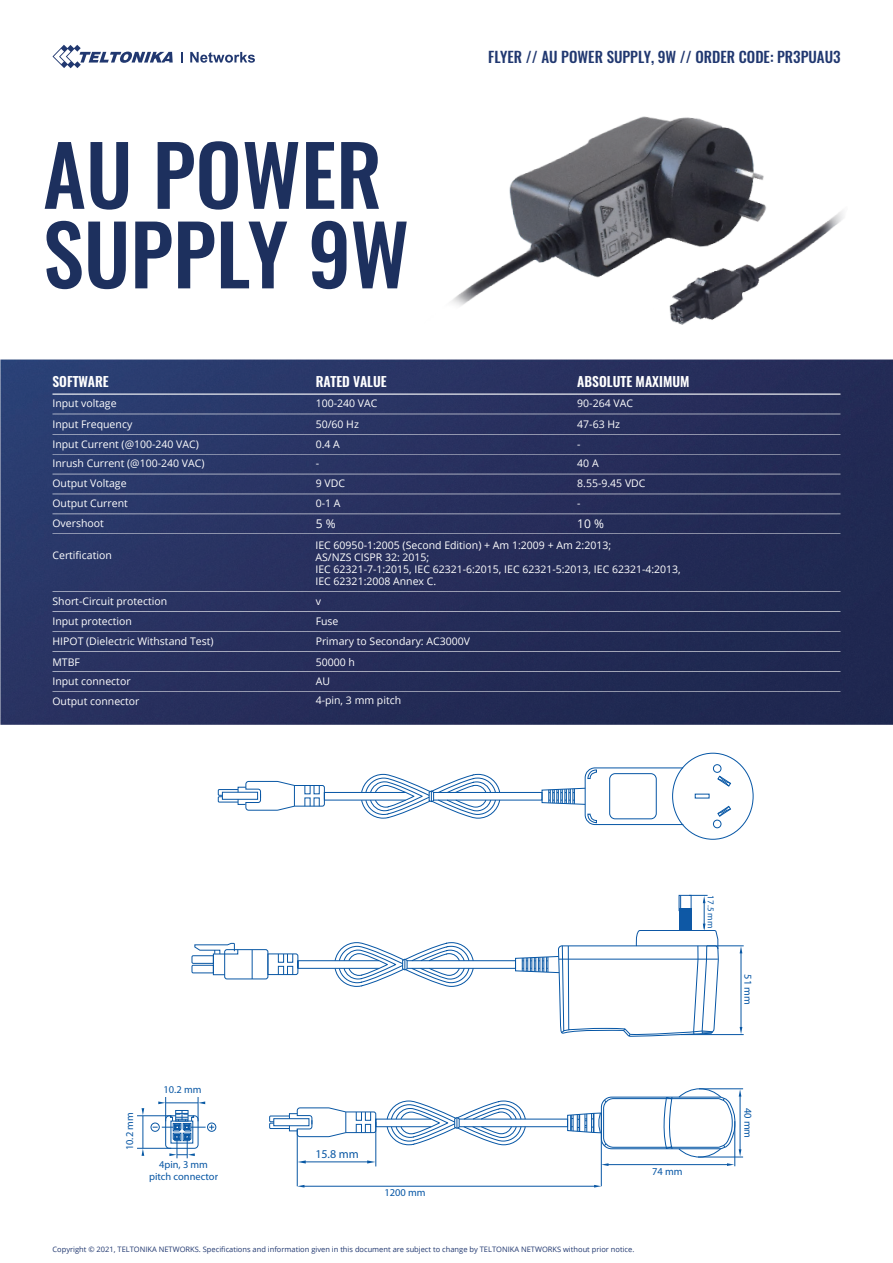
<style>
.page{position:relative;width:893px;height:1263px;background:#fff}
.page>*{position:absolute;margin:0;border:0;box-sizing:border-box;transform-origin:0 0}
.t1{font:500 82.5px/79.5px "Oswald";color:#1d305e}
.t2{font:500 15px "Oswald";color:#213870}
.t3{font:600 13.5px "Oswald";color:#fff}
.t4{font:12px "Myriad Pro";color:#0957a4}
.t5{font:12px "Open Sans";color:#fff}
.t6{font:10.5px/20px "Open Sans";color:#fff}
.t7{font:10.5px/12.6px "Myriad Pro";color:#0957a4;text-align:center}
.t8{font:10.5px "Myriad Pro";color:#0656a5}
.t9{font:9px "Myriad Pro";color:#0656a5}
.t10{font:7.5px "Open Sans";color:#213870}
</style>
<div class="page">
<img style="left:0;top:359px;width:893px;height:419px">
<svg style="left:52px;top:45px;width:121px;height:23px"></svg>
<svg style="left:181px;top:52px;width:2px;height:11px"></svg>
<svg style="left:190px;top:52px;width:65px;height:11px"></svg>
<hr style="left:52px;top:394px;width:788px;height:1px;background:#fff">
<hr style="left:52px;top:414px;width:788px;height:1px;background:#fff">
<hr style="left:52px;top:434px;width:788px;height:1px;background:#fff">
<hr style="left:52px;top:454px;width:788px;height:1px;background:#fff">
<hr style="left:52px;top:474px;width:788px;height:1px;background:#fff">
<hr style="left:52px;top:494px;width:788px;height:1px;background:#fff">
<hr style="left:52px;top:514px;width:788px;height:1px;background:#fff">
<hr style="left:52px;top:533px;width:788px;height:1px;background:#fff">
<hr style="left:52px;top:591px;width:788px;height:1px;background:#fff">
<hr style="left:52px;top:611px;width:788px;height:1px;background:#fff">
<hr style="left:52px;top:631px;width:788px;height:1px;background:#fff">
<hr style="left:52px;top:651px;width:788px;height:1px;background:#fff">
<hr style="left:52px;top:671px;width:788px;height:1px;background:#fff">
<hr style="left:52px;top:691px;width:788px;height:1px;background:#fff">
<img style="left:383px;top:116px;width:510px;height:291px">
<svg style="left:361px;top:774px;width:139px;height:44px"></svg>
<div style="left:324px;top:792px;width:82px;height:8px;border:1px solid #0656a5"></div>
<div style="left:433px;top:792px;width:109px;height:8px;border:1px solid #0656a5"></div>
<svg style="left:542px;top:767px;width:142px;height:58px"></svg>
<div style="left:672px;top:753px;width:81px;height:86px;border:1px solid #0656a5;border-radius:50%"></div>
<svg style="left:717px;top:776px;width:14px;height:10px"></svg>
<svg style="left:717px;top:806px;width:14px;height:11px"></svg>
<div style="left:713px;top:764px;width:8px;height:8px;border:1px solid #0656a5;border-radius:50%"></div>
<div style="left:713px;top:820px;width:8px;height:8px;border:1px solid #0656a5;border-radius:50%"></div>
<hr style="left:681px;top:1034px;width:63px;height:1px;background:#0656a5">
<hr style="left:707px;top:945px;width:37px;height:1px;background:#0656a5">
<hr style="left:699px;top:1088px;width:44px;height:1px;background:#0656a5">
<svg style="left:594px;top:1185px;width:7px;height:2px"></svg>
<hr style="left:303px;top:1186px;width:293px;height:1px;background:#0957a4">
<hr style="left:601px;top:1133px;width:1px;height:53px;background:#0656a5">
<hr style="left:698px;top:1157px;width:45px;height:1px;background:#0656a5">
<svg style="left:218px;top:781px;width:107px;height:29px"></svg>
<svg style="left:252px;top:951px;width:1px;height:26px"></svg>
<div style="left:224px;top:949px;width:44px;height:30px;border:1px solid #0957a4;border-radius:2px"></div>
<svg style="left:192px;top:943px;width:46px;height:32px"></svg>
<svg style="left:268px;top:895px;width:474px;height:271px"></svg>
<hr style="left:297px;top:1129px;width:1px;height:57px;background:#0957a4">
<hr style="left:305px;top:1161px;width:64px;height:1px;background:#0957a4">
<svg style="left:142px;top:1108px;width:2px;height:7px"></svg>
<svg style="left:142px;top:1149px;width:2px;height:7px"></svg>
<div style="left:151px;top:1123px;width:8px;height:8px;border:1px solid #0957a4;border-radius:50%"></div>
<div style="left:207px;top:1123px;width:9px;height:8px;border:1px solid #0957a4;border-radius:50%"></div>
<hr style="left:137px;top:1115px;width:34px;height:1px;background:#0957a4">
<hr style="left:137px;top:1148px;width:34px;height:1px;background:#0957a4">
<hr style="left:143px;top:1116px;width:1px;height:32px;background:#0957a4">
<svg style="left:153px;top:1097px;width:61px;height:61px"></svg>
<hr style="left:166px;top:1102px;width:32px;height:1px;background:#0957a4">
<h1 class="t1" style="left:43px;top:137px;width:368px">AU POWER<br>SUPPLY 9W</h1>
<h2 class="t2" style="left:488px;top:46px;width:354px">FLYER // AU POWER SUPPLY, 9W // ORDER CODE: PR3PUAU3</h2>
<p class="t3" style="left:52px;top:372px;width:58px">SOFTWARE</p>
<p class="t3" style="left:316px;top:372px;width:73px">RATED VALUE</p>
<p class="t3" style="left:577px;top:372px;width:114px">ABSOLUTE MAXIMUM</p>
<p class="t6" style="left:52px;top:393px;width:154px">Input voltage<br>Input Frequency<br>Input Current (@100-240 VAC)<br>Inrush Current (@100-240 VAC)<br>Output Voltage<br>Output Current<br>Overshoot</p>
<p class="t6" style="left:52px;top:545px;width:61px">Certification</p>
<p class="t6" style="left:52px;top:591px;width:163px">Short-Circuit protection<br>Input protection<br>HIPOT (Dielectric Withstand Test)</p>
<p class="t6" style="left:52px;top:652px;width:80px;line-height:18.9px">MTBF<br>Input connector</p>
<p class="t6" style="left:52px;top:690px;width:89px">Output connector</p>
<p class="t6" style="left:316px;top:393px;width:63px">100-240 VAC<br>50/60 Hz<br>0.4 A</p>
<p class="t6" style="left:316px;top:453px;width:31px">-<br>9 VDC<br>0-1 A</p>
<p class="t6" style="left:577px;top:393px;width:70px">90-264 VAC<br>47-63 Hz<br>-<br>40 A<br>8.55-9.45 VDC -</p>
<p class="t5" style="left:577px;top:515px;width:28px">10 %</p>
<p class="t6" style="left:315px;top:539px;width:367px;line-height:12px">IEC 60950-1:2005 (Second Edition) + Am 1:2009 + Am 2:2013;<br>AS/NZS CISPR 32: 2015;<br>IEC 62321-7-1:2015, IEC 62321-6:2015, IEC 62321-5:2013, IEC 62321-4:2013, IEC 62321:2008 Annex C.</p>
<p class="t6" style="left:316px;top:591px;width:156px">v<br>Fuse<br>Primary to Secondary: AC3000V</p>
<p class="t6" style="left:316px;top:652px;width:87px;line-height:19.4px">50000 h<br>AU<br>4-pin, 3 mm pitch</p>
<p class="t5" style="left:316px;top:515px;width:21px">5 %</p>
<p class="t9" style="left:716px;top:895px;width:34px;rotate:90deg">17.5 mm</p>
<p class="t8" style="left:754px;top:974px;width:32px;rotate:90deg">51 mm</p>
<p class="t7" style="left:123px;top:1150px;width:39px;rotate:-90deg">10.2 mm</p>
<p class="t7" style="left:164px;top:1083px;width:39px">10.2 mm</p>
<p class="t7" style="left:149px;top:1158px;width:71px">4pin, 3 mm pitch connector</p>
<p class="t4" style="left:315px;top:1146px;width:45px">15.8 mm</p>
<p class="t8" style="left:384px;top:1186px;width:43px">1200 mm</p>
<p class="t8" style="left:652px;top:1165px;width:32px">74 mm</p>
<p class="t10" style="left:52px;top:1244px;width:583px">Copyright © 2021, TELTONIKA NETWORKS. Specifications and information given in this document are subject to change by TELTONIKA NETWORKS without prior notice.</p>
<p class="t8" style="left:754px;top:1107px;width:32px;rotate:90deg">40 mm</p>
</div>
